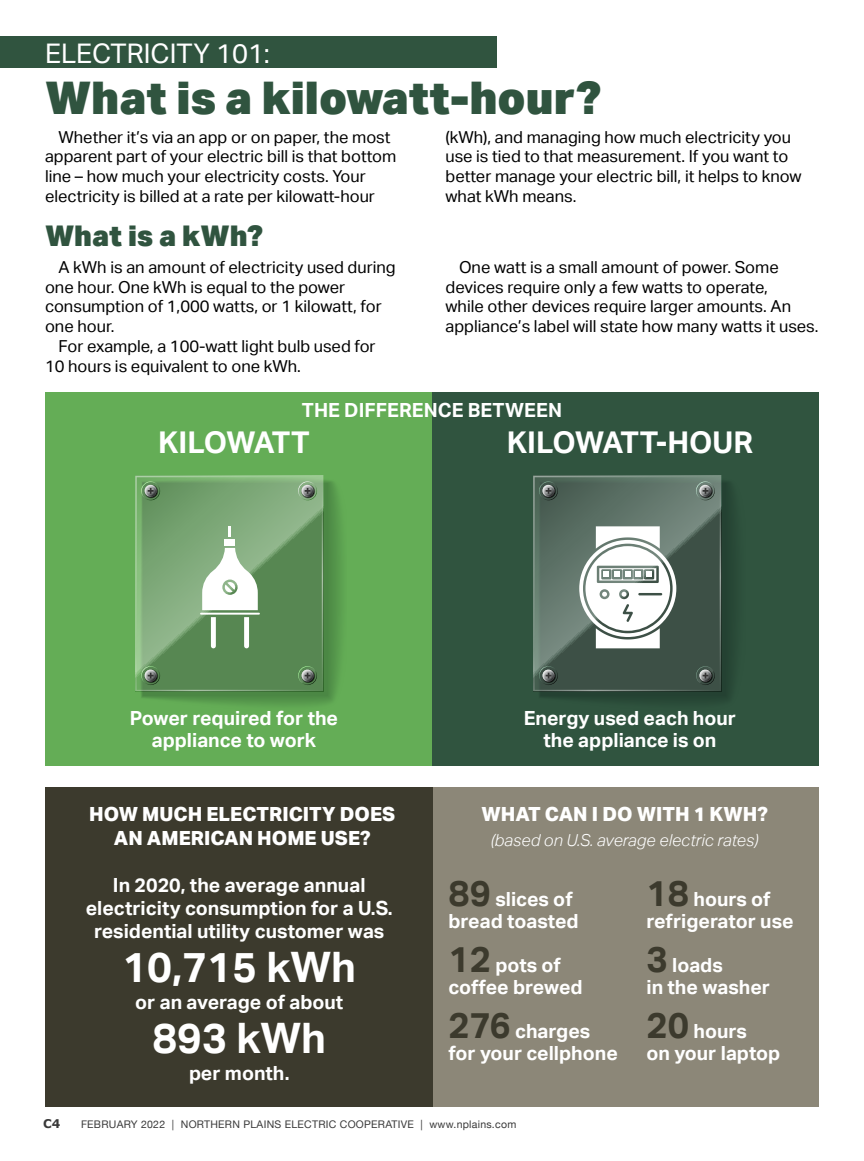
<style>
.page{position:relative;width:864px;height:1161px;background:#fff}
.page>*{position:absolute;margin:0;border:0;box-sizing:border-box;transform-origin:0 0}
.t1{font:900 45px "Aktiv Grotesk";color:#30543f}
.t2{font:700 42px "Aktiv Grotesk";color:#fff}
.t3{font:700 30px "Aktiv Grotesk";color:#fff}
.t4{font:700 30px "Aktiv Grotesk";letter-spacing:-.02em;color:#fff}
.t5{font:900 28.5px "Aktiv Grotesk";color:#30543f}
.t6{font:27px "Aktiv Grotesk";color:#fff}
.t7{font:700 19.5px/21.9px "Aktiv Grotesk";color:#fff}
.t8{font:800 19.5px/23.4px "Aktiv Grotesk";color:#fff;text-align:center}
.t9{font:16.5px/19.8px "Aktiv Grotesk";color:#000}
.t10{font:italic 300 16.5px "Aktiv Grotesk";color:#fff}
.t11{font:700 12px "Verdana";color:#393939}
.t12{font:10.5px "Helvetica Neue";letter-spacing:.025em;color:#393939}
.s1{font-size:36px;color:#3c3a2d}
</style>
<div class="page">
<div style="left:0;top:36px;width:497px;height:32px;background:#30543f"></div>
<div style="left:45px;top:392px;width:387px;height:374px;background:#64ad56"></div>
<div style="left:432px;top:392px;width:387px;height:374px;background:#30543f"></div>
<svg style="left:135px;top:476px;width:188px;height:215px;background:#8bbe81"></svg>
<svg style="left:141px;top:481px;width:188px;height:216px;background:#759e70"></svg>
<svg style="left:533px;top:476px;width:188px;height:215px;background:#688072"></svg>
<svg style="left:539px;top:481px;width:188px;height:216px"></svg>
<div style="left:45px;top:788px;width:389px;height:319px;background:#3c3a2d"></div>
<div style="left:434px;top:788px;width:385px;height:319px;background:#8c8778"></div>
<h3 class="t6" style="left:45px;top:38px;width:227px">ELECTRICITY 101:</h3>
<h1 class="t1" style="left:45px;top:69px;width:558px">What is a kilowatt-hour?</h1>
<p class="t9" style="left:45px;top:127px;width:353px;text-indent:13px">Whether it’s via an app or on paper, the most apparent part of your electric bill is that bottom line – how much your electricity costs. Your electricity is billed at a rate per kilowatt-hour</p>
<p class="t9" style="left:446px;top:127px;width:358px">(kWh), and managing how much electricity you use is tied to that measurement. If you want to better manage your electric bill, it helps to know what kWh means.</p>
<h3 class="t5" style="left:45px;top:217px;width:219px">What is a kWh?</h3>
<p class="t9" style="left:45px;top:257px;width:352px;text-indent:13px">A kWh is an amount of electricity used during one hour. One kWh is equal to the power consumption of 1,000 watts, or 1 kilowatt, for one hour.</p>
<p class="t9" style="left:45px;top:336px;width:332px;text-indent:13px">For example, a 100-watt light bulb used for<br>10 hours is equivalent to one kWh.</p>
<p class="t9" style="left:446px;top:257px;width:375px;text-indent:13px">One watt is a small amount of power. Some devices require only a few watts to operate,<br>while other devices require larger amounts. An appliance’s label will state how many watts it uses.</p>
<p class="t7" style="left:302px;top:399px;width:262px">THE DIFFERENCE BETWEEN</p>
<h3 class="t4" style="left:158px;top:425px;width:153px">KILOWATT</h3>
<h3 class="t3" style="left:507px;top:425px;width:248px">KILOWATT-HOUR</h3>
<p class="t7" style="left:130px;top:707px;width:210px;line-height:22.6px;text-align:center">Power required for the appliance to work</p>
<p class="t7" style="left:524px;top:707px;width:214px;line-height:22.6px;text-align:center">Energy used each hour the appliance is on</p>
<p class="t8" style="left:89px;top:803px;width:307px">HOW MUCH ELECTRICITY DOES<br>AN AMERICAN HOME USE?</p>
<p class="t8" style="left:482px;top:803px;width:288px">WHAT CAN I DO WITH 1 KWH?</p>
<p class="t10" style="left:491px;top:831px;width:269px">(based on U.S. average electric rates)</p>
<p class="t7" style="left:86px;top:873px;width:308px;line-height:23.4px;text-align:center">In 2020, the average annual electricity consumption for a U.S. residential utility customer was</p>
<h2 class="t2" style="left:122px;top:943px;width:235px">10,715 kWh</h2>
<p class="t7" style="left:135px;top:991px;width:210px">or an average of about</p>
<h2 class="t2" style="left:152px;top:1014px;width:175px">893 kWh</h2>
<p class="t7" style="left:189px;top:1062px;width:102px">per month.</p>
<p class="t7" style="left:448px;top:889px;width:132px"><span class="s1">89</span> slices of bread toasted</p>
<p class="t7" style="left:448px;top:954px;width:136px"><span class="s1">12</span> pots of coffee brewed</p>
<p class="t7" style="left:449px;top:1020px;width:171px"><span class="s1">276</span> charges for your cellphone</p>
<p class="t11" style="left:43px;top:1115px;width:19px">C4</p>
<p class="t12" style="left:81px;top:1116px;width:437px">FEBRUARY 2022 | NORTHERN PLAINS ELECTRIC COOPERATIVE | www.nplains.com</p>
<p class="t7" style="left:646px;top:889px;width:149px"><span class="s1">18</span> hours of refrigerator use</p>
<p class="t7" style="left:646px;top:954px;width:125px"><span class="s1">3</span> loads<br>in the washer</p>
<p class="t7" style="left:646px;top:1020px;width:135px"><span class="s1">20</span> hours<br>on your laptop</p>
</div>
